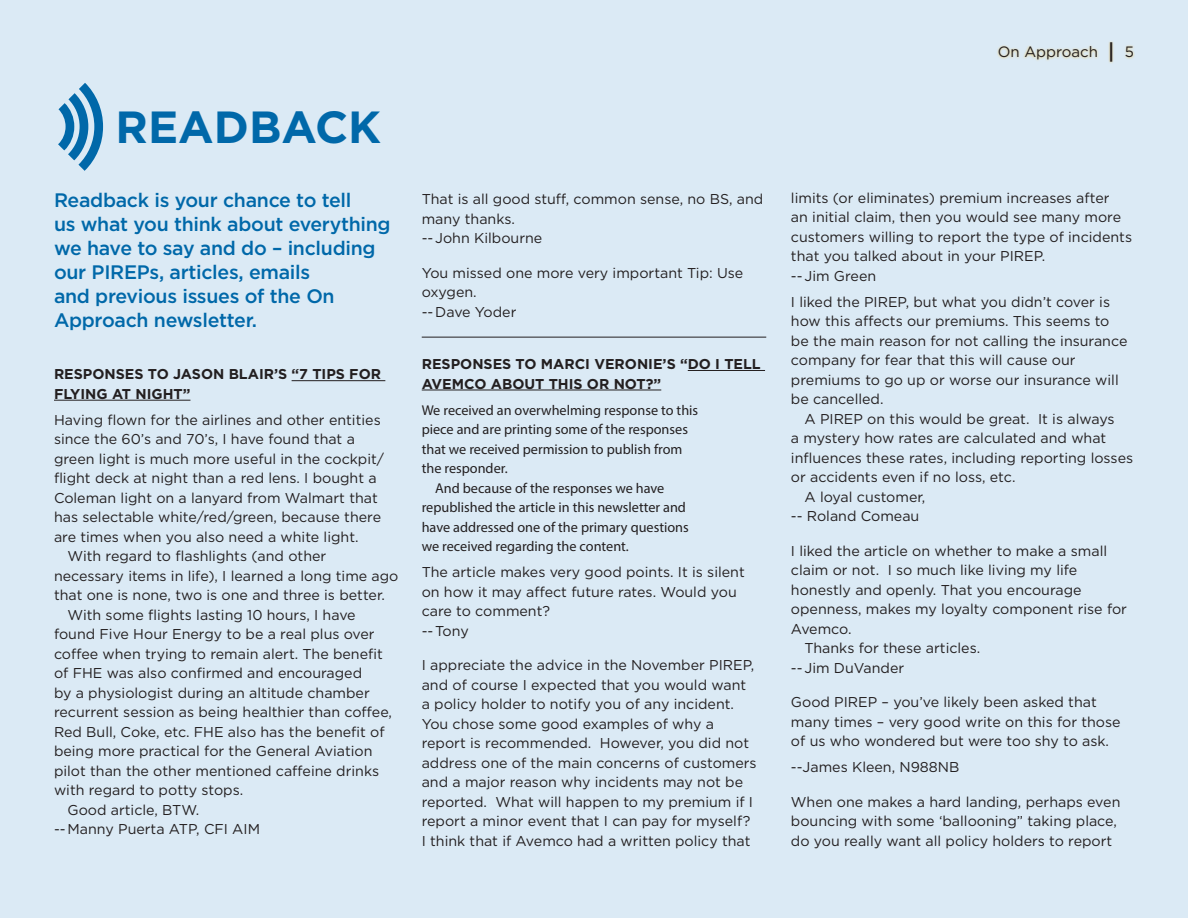
<style>
.page{position:relative;width:1188px;height:918px;background:#dbeaf5}
.page>*{position:absolute;margin:0;border:0;box-sizing:border-box;transform-origin:0 0}
.t1{font:700 45px "Gotham";color:#0068a9}
.t2{font:500 19.5px/24px "Gotham";letter-spacing:-.015em;color:#0068a9}
.t3{font:15px "Gotham";color:#231f20}
.t4{font:14.25px/19.5px "Gotham";color:#231f20}
.t5{font:14.25px "Myriad Pro";color:#231f20}
.t6{font:700 14.25px/19.5px "Gotham";color:#231f20}
.s1{font-weight:500;font-size:21px}
</style>
<div class="page">
<hr style="left:292px;top:380px;width:93px;height:1px;background:#231f20">
<hr style="left:54px;top:400px;width:136px;height:1px;background:#231f20">
<hr style="left:688px;top:370px;width:77px;height:1px;background:#231f20">
<hr style="left:422px;top:390px;width:239px;height:1px;background:#231f20">
<svg style="left:58px;top:83px;width:46px;height:88px"></svg>
<hr style="left:422px;top:337px;width:344px;height:1px;background:#231f20">
<div style="left:996px;top:40px;width:139px;height:24px;background:#fcb814;opacity:.52"></div>
<h1 class="t1" style="left:116px;top:97px;width:267px">READBACK</h1>
<h2 class="t2" style="left:54px;top:188px;width:338px">Readback is your chance to tell<br>us what you think about everything we have to say and do – including our PIREPs, articles, emails<br>and previous issues of the On<br>Approach newsletter.</h2>
<p class="t6" style="left:54px;top:364px;width:329px">RESPONSES TO JASON BLAIR’S “7 TIPS FOR<br>FLYING AT NIGHT”</p>
<p class="t4" style="left:54px;top:410px;width:328px">Having flown for the airlines and other entities</p>
<p class="t4" style="left:54px;top:429px;width:302px">since the 60’s and 70’s, I have found that a</p>
<p class="t4" style="left:54px;top:449px;width:332px">green light is much more useful in the cockpit/</p>
<p class="t4" style="left:54px;top:468px;width:324px">flight deck at night than a red lens. I bought a</p>
<p class="t4" style="left:54px;top:488px;width:325px">Coleman light on a lanyard from Walmart that</p>
<p class="t4" style="left:54px;top:507px;width:329px">has selectable white/red/green, because there</p>
<p class="t4" style="left:54px;top:527px;width:306px">are times when you also need a white light.</p>
<p class="t4" style="left:67px;top:546px;width:260px">With regard to flashlights (and other</p>
<p class="t4" style="left:54px;top:566px;width:346px">necessary items in life), I learned a long time ago</p>
<p class="t4" style="left:54px;top:585px;width:332px">that one is none, two is one and three is better.</p>
<p class="t4" style="left:67px;top:605px;width:290px">With some flights lasting 10 hours, I have</p>
<p class="t4" style="left:54px;top:624px;width:322px">found Five Hour Energy to be a real plus over</p>
<p class="t4" style="left:54px;top:644px;width:330px">coffee when trying to remain alert. The benefit</p>
<p class="t4" style="left:54px;top:663px;width:310px">of FHE was also confirmed and encouraged</p>
<p class="t4" style="left:54px;top:683px;width:317px">by a physiologist during an altitude chamber</p>
<p class="t4" style="left:54px;top:702px;width:340px">recurrent session as being healthier than coffee,</p>
<p class="t4" style="left:54px;top:722px;width:332px">Red Bull, Coke, etc. FHE also has the benefit of</p>
<p class="t4" style="left:54px;top:741px;width:320px">being more practical for the General Aviation</p>
<p class="t4" style="left:54px;top:761px;width:327px">pilot than the other mentioned caffeine drinks</p>
<p class="t4" style="left:54px;top:780px;width:191px">with regard to potty stops.</p>
<p class="t4" style="left:67px;top:800px;width:133px">Good article, BTW.</p>
<p class="t4" style="left:54px;top:819px;width:208px">--Manny Puerta ATP, CFI AIM</p>
<p class="t4" style="left:422px;top:189px;width:343px">That is all good stuff, common sense, no BS, and many thanks.<br>--John Kilbourne</p>
<p class="t4" style="left:422px;top:262px;width:323px">You missed one more very important Tip: Use oxygen.<br>--Dave Yoder</p>
<p class="t6" style="left:422px;top:354px;width:341px">RESPONSES TO MARCI VERONIE’S “DO I TELL<br>AVEMCO ABOUT THIS OR NOT?”</p>
<p class="t5" style="left:422px;top:401px;width:278px">We received an overwhelming response to this</p>
<p class="t5" style="left:422px;top:421px;width:268px">piece and are printing some of the responses</p>
<p class="t5" style="left:422px;top:440px;width:262px">that we received permission to publish from</p>
<p class="t5" style="left:422px;top:460px;width:87px">the responder.</p>
<p class="t5" style="left:435px;top:479px;width:231px">And because of the responses we have</p>
<p class="t5" style="left:422px;top:499px;width:266px">republished the article in this newsletter and</p>
<p class="t5" style="left:422px;top:518px;width:269px">have addressed one of the primary questions</p>
<p class="t5" style="left:422px;top:538px;width:209px">we received regarding the content.</p>
<p class="t4" style="left:422px;top:562px;width:325px">The article makes very good points. It is silent on how it may affect future rates. Would you care to comment?<br>--Tony</p>
<p class="t4" style="left:422px;top:655px;width:337px">I appreciate the advice in the November PIREP, and of course I expected that you would want a policy holder to notify you of any incident.<br>You chose some good examples of why a report is recommended. However, you did not address one of the main concerns of customers and a major reason why incidents may not be reported. What will happen to my premium if I report a minor event that I can pay for myself?<br>I think that if Avemco had a written policy that</p>
<p class="t3" style="left:998px;top:42px;width:138px">On Approach <span class="s1">|</span> 5</p>
<p class="t4" style="left:791px;top:187px;width:343px">limits (or eliminates) premium increases after<br>an initial claim, then you would see many more customers willing to report the type of incidents that you talked about in your PIREP.<br>--Jim Green</p>
<p class="t4" style="left:791px;top:292px;width:338px">I liked the PIREP, but what you didn’t cover is how this affects our premiums. This seems to be the main reason for not calling the insurance company for fear that this will cause our premiums to go up or worse our insurance will be cancelled.</p>
<p class="t4" style="left:804px;top:409px;width:312px">A PIREP on this would be great. It is always</p>
<p class="t4" style="left:791px;top:428px;width:317px">a mystery how rates are calculated and what</p>
<p class="t4" style="left:791px;top:448px;width:344px">influences these rates, including reporting losses</p>
<p class="t4" style="left:791px;top:467px;width:226px">or accidents even if no loss, etc.</p>
<p class="t4" style="left:804px;top:487px;width:122px">A loyal customer,</p>
<p class="t4" style="left:791px;top:506px;width:130px">-- Roland Comeau</p>
<p class="t4" style="left:791px;top:541px;width:318px">I liked the article on whether to make a small</p>
<p class="t4" style="left:791px;top:560px;width:288px">claim or not. I so much like living my life</p>
<p class="t4" style="left:791px;top:580px;width:292px">honestly and openly. That you encourage</p>
<p class="t4" style="left:791px;top:599px;width:338px">openness, makes my loyalty component rise for</p>
<p class="t4" style="left:791px;top:619px;width:62px">Avemco.</p>
<p class="t4" style="left:804px;top:638px;width:177px">Thanks for these articles.</p>
<p class="t4" style="left:791px;top:658px;width:115px">--Jim DuVander</p>
<p class="t4" style="left:791px;top:692px;width:331px">Good PIREP – you’ve likely been asked that many times – very good write on this for those of us who wondered but were too shy to ask.</p>
<p class="t4" style="left:791px;top:757px;width:170px">--James Kleen, N988NB</p>
<p class="t4" style="left:791px;top:792px;width:331px">When one makes a hard landing, perhaps even bouncing with some ‘ballooning” taking place, do you really want all policy holders to report</p>
</div>
